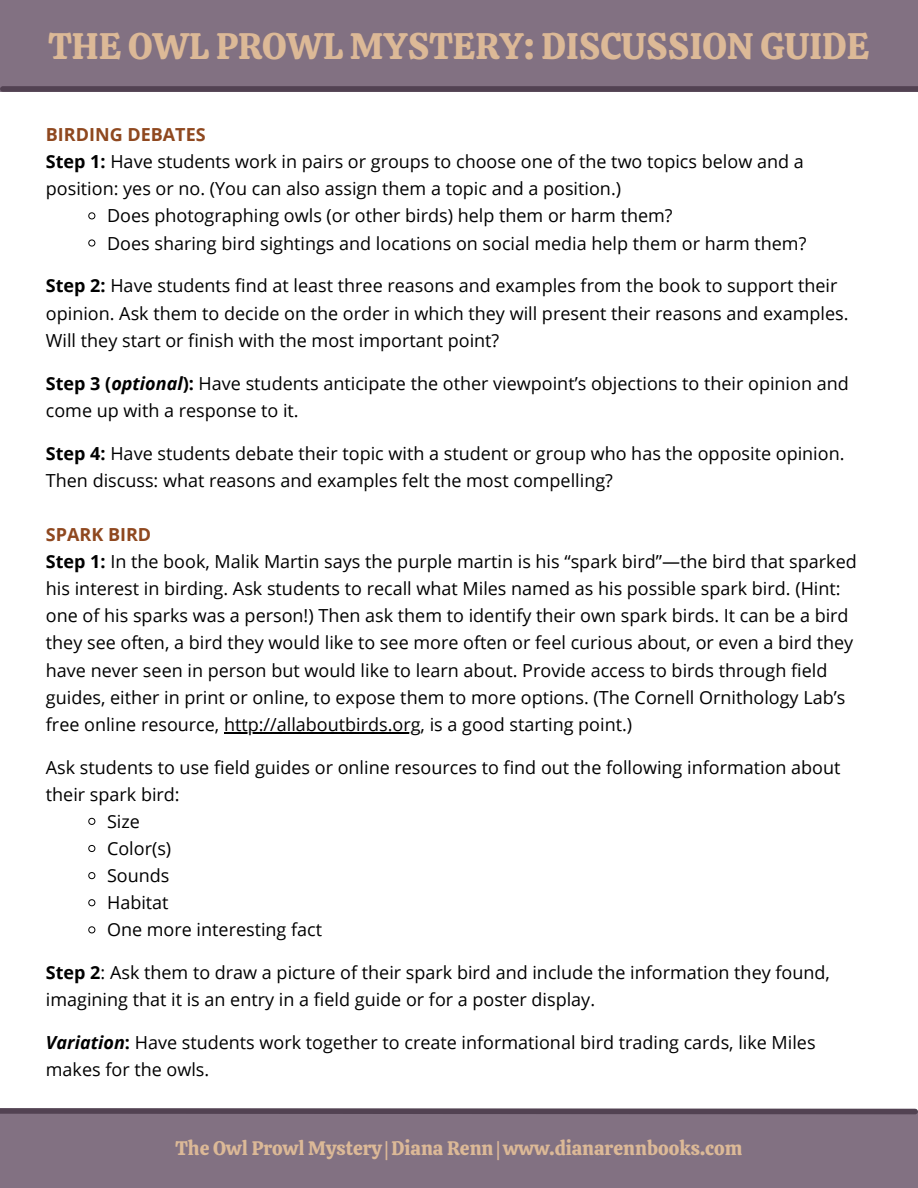
<style>
.page{position:relative;width:918px;height:1188px;background:#fff}
.page>*{position:absolute;margin:0;border:0;box-sizing:border-box;transform-origin:0 0}
.t1{font:36.75px "Calistoga";color:#dcb997}
.t2{font:19.5px "Calistoga";color:#dcb997}
.t3{font:18px/27.2px "Open Sans";color:#000}
.t4{font:700 18px "Open Sans";color:#8f481f}
.s1{font-weight:700}
.s2{font-weight:700;font-style:italic}
</style>
<div class="page">
<svg style="left:88px;top:212px;width:8px;height:8px"></svg>
<svg style="left:88px;top:239px;width:8px;height:8px"></svg>
<hr style="left:224px;top:733px;width:197px;height:1px;background:#000">
<svg style="left:88px;top:817px;width:8px;height:8px"></svg>
<svg style="left:88px;top:845px;width:8px;height:8px"></svg>
<svg style="left:88px;top:872px;width:8px;height:8px"></svg>
<svg style="left:88px;top:899px;width:8px;height:8px"></svg>
<svg style="left:88px;top:926px;width:8px;height:8px"></svg>
<div style="left:0;top:1111px;width:918px;height:77px;background:#827182"></div>
<div style="left:0;top:0;width:918px;height:92px;background:#827182"></div>
<svg style="left:0;top:1108px;width:918px;height:7px;background:#625362"></svg>
<div style="left:3px;top:86px;width:915px;height:6px;background:#524252"></div>
<p class="t1" style="left:49px;top:22px;width:822px">THE OWL PROWL MYSTERY: DISCUSSION GUIDE</p>
<h1 class="t4" style="left:46px;top:122px;width:161px">BIRDING DEBATES</h1>
<p class="t3" style="left:46px;top:148px;width:759px"><span class="s1">Step 1:</span> Have students work in pairs or groups to choose one of the two topics below and a position: yes or no. (You can also assign them a topic and a position.)</p>
<p class="t3" style="left:107px;top:202px;width:567px">Does photographing owls (or other birds) help them or harm them?</p>
<p class="t3" style="left:107px;top:229px;width:701px">Does sharing bird sightings and locations on social media help them or harm them?</p>
<p class="t3" style="left:46px;top:272px;width:804px"><span class="s1">Step 2:</span> Have students find at least three reasons and examples from the book to support their opinion. Ask them to decide on the order in which they will present their reasons and examples.<br>Will they start or finish with the most important point?</p>
<p class="t3" style="left:46px;top:369px;width:804px"><span class="s1">Step 3 (</span><span class="s2">optional</span><span class="s1">):</span> Have students anticipate the other viewpoint’s objections to their opinion and come up with a response to it.</p>
<p class="t3" style="left:46px;top:439px;width:800px"><span class="s1">Step 4:</span> Have students debate their topic with a student or group who has the opposite opinion.<br>Then discuss: what reasons and examples felt the most compelling?</p>
<p class="t4" style="left:46px;top:522px;width:107px">SPARK BIRD</p>
<p class="t3" style="left:46px;top:548px;width:812px"><span class="s1">Step 1:</span> In the book, Malik Martin says the purple martin is his “spark bird”—the bird that sparked his interest in birding. Ask students to recall what Miles named as his possible spark bird. (Hint: one of his sparks was a person!) Then ask them to identify their own spark birds. It can be a bird they see often, a bird they would like to see more often or feel curious about, or even a bird they have never seen in person but would like to learn about. Provide access to birds through field guides, either in print or online, to expose them to more options. (The Cornell Ornithology Lab’s free online resource, http://allaboutbirds.org, is a good starting point.)</p>
<p class="t3" style="left:46px;top:753px;width:796px">Ask students to use field guides or online resources to find out the following information about</p>
<p class="t3" style="left:46px;top:780px;width:135px">their spark bird:</p>
<p class="t3" style="left:107px;top:807px;width:34px">Size</p>
<p class="t3" style="left:107px;top:835px;width:66px">Color(s)</p>
<p class="t3" style="left:107px;top:862px;width:64px">Sounds</p>
<p class="t3" style="left:107px;top:889px;width:63px">Habitat</p>
<p class="t3" style="left:107px;top:916px;width:217px">One more interesting fact</p>
<p class="t3" style="left:46px;top:959px;width:786px"><span class="s1">Step 2</span>: Ask them to draw a picture of their spark bird and include the information they found,</p>
<p class="t3" style="left:46px;top:986px;width:551px">imagining that it is an entry in a field guide or for a poster display.</p>
<p class="t3" style="left:46px;top:1029px;width:771px"><span class="s2">Variation</span><span class="s1">:</span> Have students work together to create informational bird trading cards, like Miles</p>
<p class="t3" style="left:46px;top:1056px;width:165px">makes for the owls.</p>
<p class="t2" style="left:176px;top:1136px;width:568px">The Owl Prowl Mystery | Diana Renn | www.dianarennbooks.com</p>
</div>
